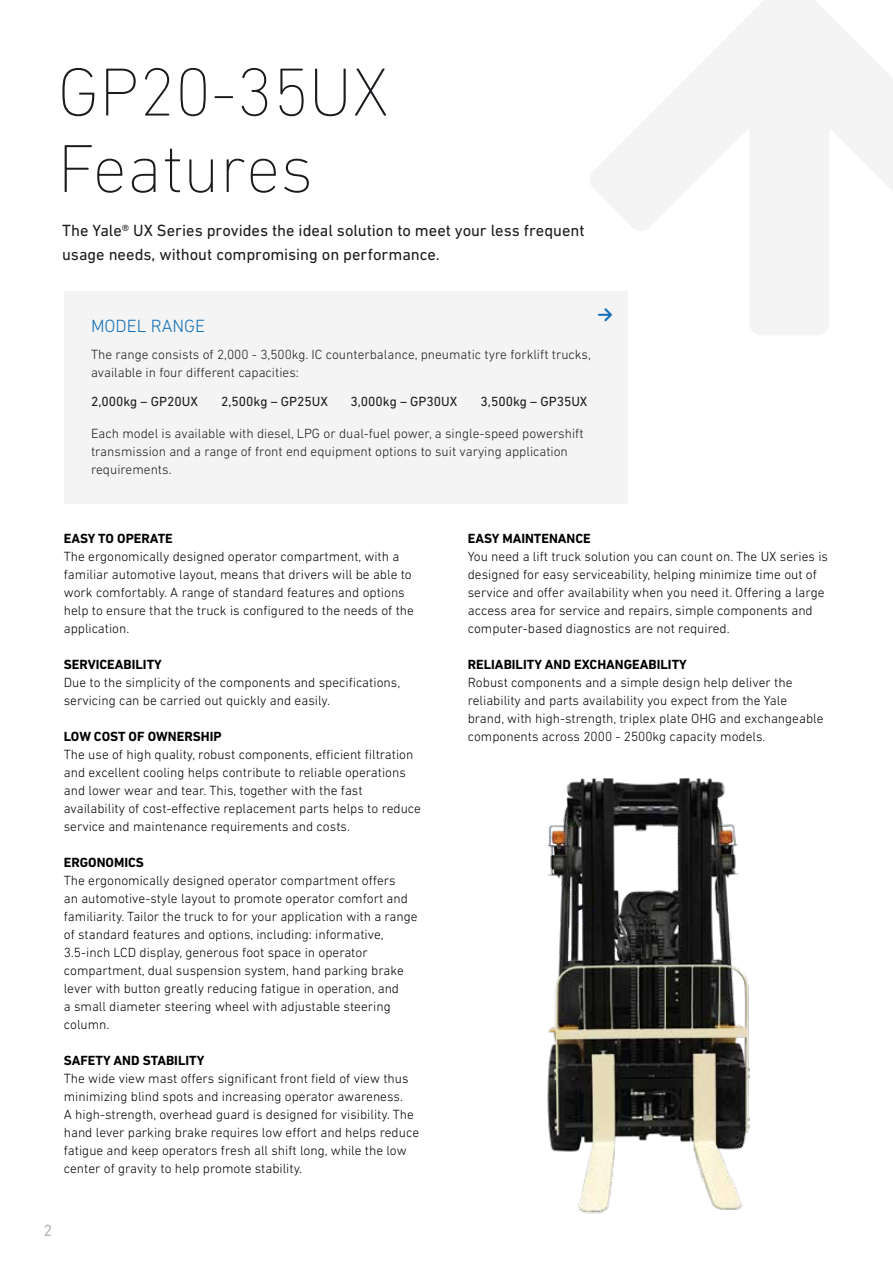
<style>
.page{position:relative;width:893px;height:1263px;background:#fff}
.page>*{position:absolute;margin:0;border:0;box-sizing:border-box;transform-origin:0 0}
.t1{font:200 69px/76.5px "DIN Next LT Pro";color:#1a1b1e}
.t2{font:300 18px "DIN Next LT Pro";color:#126fb7}
.t3{font:700 18px "Calibri";color:#126fb7}
.t4{font:16.5px/24px "DIN Next LT Pro";color:#1a1b1e}
.t5{font:16.5px "DIN Next LT Pro";color:#b4b6b8}
.t6{font:300 13.5px/18px "DIN Next LT Pro";color:#000}
.t7{font:300 13.5px/18px "DIN Next LT Pro";color:#1a1b1e}
.t8{font:700 13.5px "DIN Next LT Pro";color:#000}
.t9{font:13.5px "DIN Next LT Pro";color:#1a1b1e}
</style>
<div class="page">
<img style="left:547px;top:778px;width:203px;height:436px">
<svg style="left:588px;top:0;width:207px;height:335px"></svg>
<div style="left:64px;top:292px;width:563px;height:212px;background:#f4f4f4"></div>
<h1 class="t1" style="left:58px;top:53px;width:333px">GP20-35UX<br>Features</h1>
<p class="t4" style="left:62px;top:218px;width:524px">The Yale® UX Series provides the ideal solution to meet your less frequent usage needs, without compromising on performance.</p>
<h2 class="t2" style="left:91px;top:316px;width:116px">MODEL RANGE</h2>
<p class="t7" style="left:91px;top:345px;width:501px">The range consists of 2,000 - 3,500kg. IC counterbalance, pneumatic tyre forklift trucks, available in four different capacities:</p>
<p class="t9" style="left:91px;top:394px;width:108px">2,000kg – GP20UX</p>
<p class="t9" style="left:221px;top:394px;width:108px">2,500kg – GP25UX</p>
<p class="t9" style="left:351px;top:394px;width:108px">3,000kg – GP30UX</p>
<p class="t9" style="left:481px;top:394px;width:108px">3,500kg – GP35UX</p>
<p class="t7" style="left:91px;top:424px;width:494px">Each model is available with diesel, LPG or dual-fuel power, a single-speed powershift transmission and a range of front end equipment options to suit varying application requirements.</p>
<h2 class="t3" style="left:597px;top:301px;width:18px">→</h2>
<p class="t8" style="left:64px;top:531px;width:111px">EASY TO OPERATE</p>
<p class="t6" style="left:64px;top:547px;width:352px">The ergonomically designed operator compartment, with a familiar automotive layout, means that drivers will be able to work comfortably. A range of standard features and options help to ensure that the truck is configured to the needs of the application.</p>
<p class="t8" style="left:64px;top:656px;width:100px">SERVICEABILITY</p>
<p class="t6" style="left:64px;top:673px;width:338px">Due to the simplicity of the components and specifications, servicing can be carried out quickly and easily.</p>
<p class="t8" style="left:64px;top:728px;width:159px">LOW COST OF OWNERSHIP</p>
<p class="t6" style="left:64px;top:745px;width:359px">The use of high quality, robust components, efficient filtration and excellent cooling helps contribute to reliable operations and lower wear and tear. This, together with the fast availability of cost-effective replacement parts helps to reduce service and maintenance requirements and costs.</p>
<p class="t8" style="left:64px;top:854px;width:82px">ERGONOMICS</p>
<p class="t6" style="left:64px;top:871px;width:355px">The ergonomically designed operator compartment offers<br>an automotive-style layout to promote operator comfort and familiarity. Tailor the truck to for your application with a range of standard features and options, including: informative, 3.5-inch LCD display, generous foot space in operator compartment, dual suspension system, hand parking brake lever with button greatly reducing fatigue in operation, and<br>a small diameter steering wheel with adjustable steering column.</p>
<p class="t8" style="left:64px;top:1052px;width:142px">SAFETY AND STABILITY</p>
<p class="t6" style="left:64px;top:1069px;width:357px">The wide view mast offers significant front field of view thus minimizing blind spots and increasing operator awareness.<br>A high-strength, overhead guard is designed for visibility. The hand lever parking brake requires low effort and helps reduce fatigue and keep operators fresh all shift long, while the low center of gravity to help promote stability.</p>
<p class="t5" style="left:43px;top:1221px;width:10px">2</p>
<p class="t8" style="left:468px;top:530px;width:125px">EASY MAINTENANCE</p>
<p class="t6" style="left:468px;top:547px;width:362px">You need a lift truck solution you can count on. The UX series is designed for easy serviceability, helping minimize time out of service and offer availability when you need it. Offering a large access area for service and repairs, simple components and computer-based diagnostics are not required.</p>
<p class="t8" style="left:468px;top:656px;width:221px">RELIABILITY AND EXCHANGEABILITY</p>
<p class="t6" style="left:468px;top:673px;width:357px">Robust components and a simple design help deliver the reliability and parts availability you expect from the Yale brand, with high-strength, triplex plate OHG and exchangeable components across 2000 - 2500kg capacity models.</p>
</div>
